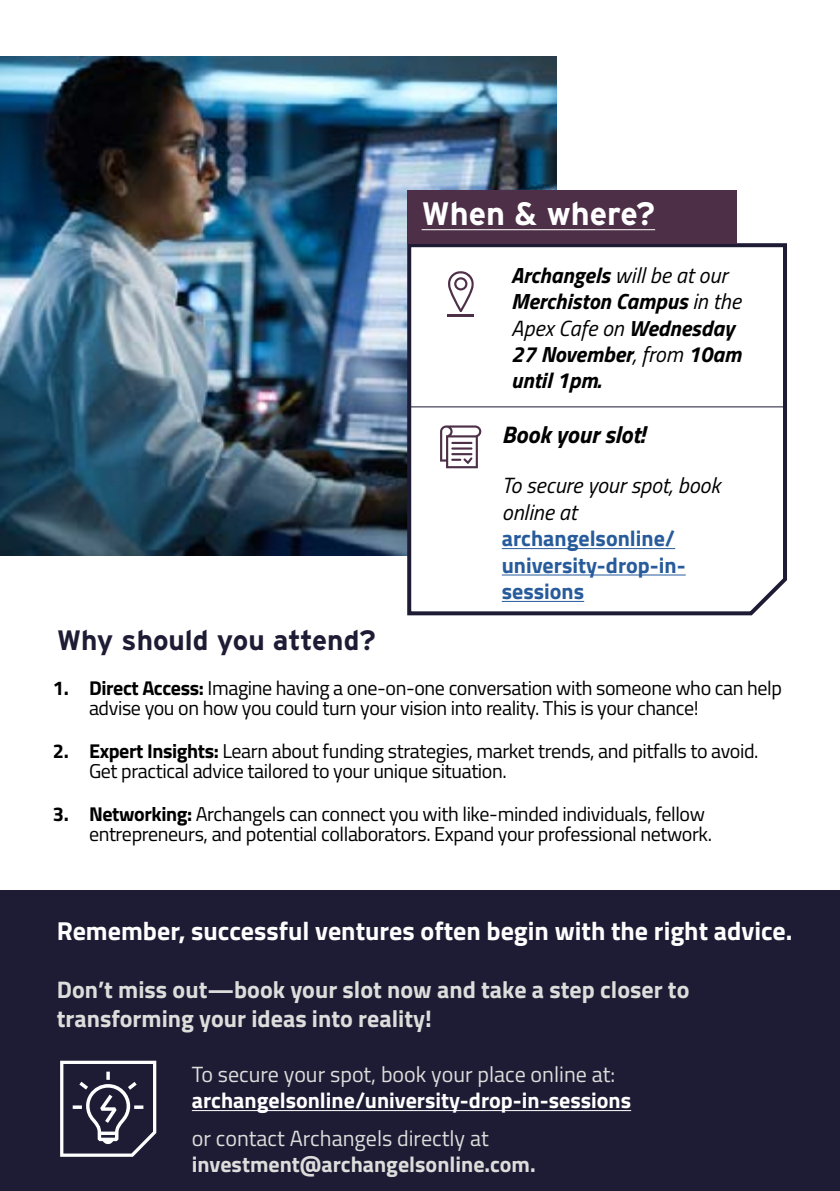
<style>
.page{position:relative;width:840px;height:1191px;background:#fff}
.page>*{position:absolute;margin:0;border:0;box-sizing:border-box;transform-origin:0 0}
.t1{font:700 32.4px "Interstate";color:#fff}
.t2{font:700 28px "Interstate";color:#1e1b34}
.t3{font:700 26px "Titillium";color:#fff}
.t4{font:700 24px/28.8px "Titillium";color:#dddddc}
.t5{font:italic 700 24px "Titillium";color:#000}
.t6{font:italic 700 22px/26.4px "Titillium";color:#000}
.t7{font:22px "Titillium";color:#dddddc}
.t8{font:700 22px/26.4px "Titillium";color:#275b9b}
.t9{font:700 22px "Titillium";color:#fff}
.t10{font:700 22px "Titillium";color:#dddddc}
.t11{font:italic 22px/26.4px "Titillium";color:#000}
.t12{font:20px/20px "Titillium";letter-spacing:-.02em;color:#000}
.s1{font-weight:400}
.s2{font-weight:700}
</style>
<div class="page">
<div style="left:0;top:891px;width:839px;height:300px;background:#1e1b34"></div>
<img style="left:0;top:56px;width:556px;height:500px">
<svg style="left:405px;top:241px;width:382px;height:375px"></svg>
<hr style="left:407px;top:406px;width:375px;height:1px;background:#1e1b34">
<hr style="left:501px;top:548px;width:173px;height:1px;background:#275b9b">
<hr style="left:501px;top:574px;width:184px;height:1px;background:#275b9b">
<hr style="left:501px;top:601px;width:83px;height:1px;background:#275b9b">
<div style="left:407px;top:190px;width:329px;height:53px;background:#4d3048"></div>
<hr style="left:421px;top:229px;width:233px;height:1px;background:#fff">
<svg style="left:440px;top:425px;width:41px;height:43px"></svg>
<svg style="left:447px;top:271px;width:26px;height:41px"></svg>
<hr style="left:447px;top:314px;width:26px;height:2px;background:#4d3048">
<hr style="left:192px;top:1110px;width:438px;height:1px;background:#fff">
<svg style="left:60px;top:1060px;width:96px;height:96px"></svg>
<h1 class="t1" style="left:421px;top:194px;width:235px">When &amp; where?</h1>
<p class="t6" style="left:511px;top:260px;width:231px">Archangels <span class="s1">will be at our<br></span>Merchiston Campus <span class="s1">in the<br>Apex Cafe on</span> Wednesday<br>27 November<span class="s1">, from</span> 10am until 1pm.</p>
<h2 class="t2" style="left:57px;top:623px;width:320px">Why should you attend?</h2>
<p class="t5" style="left:501px;top:416px;width:144px">Book your slot!</p>
<p class="t11" style="left:501px;top:471px;width:220px">To secure your spot, book online at</p>
<p class="t8" style="left:501px;top:524px;width:185px">archangelsonline/ university-drop-in&shy;sessions</p>
<p class="t12" style="left:89px;top:677px;width:694px;text-indent:-36px"><span class="s2">1. Direct Access:</span> Imagine having a one-on-one conversation with someone who can help advise you on how you could turn your vision into reality. This is your chance!</p>
<p class="t12" style="left:89px;top:740px;width:670px;text-indent:-36px"><span class="s2">2. Expert Insights:</span> Learn about funding strategies, market trends, and pitfalls to avoid.<br>Get practical advice tailored to your unique situation.</p>
<p class="t12" style="left:89px;top:803px;width:624px;text-indent:-36px"><span class="s2">3. Networking:</span> Archangels can connect you with like-minded individuals, fellow entrepreneurs, and potential collaborators. Expand your professional network.</p>
<h3 class="t3" style="left:57px;top:911px;width:737px">Remember, successful ventures often begin with the right advice.</h3>
<p class="t4" style="left:57px;top:973px;width:634px">Don’t miss out—book your slot now and take a step closer to transforming your ideas into reality!</p>
<p class="t7" style="left:192px;top:1058px;width:425px">To secure your spot, book your place online at:</p>
<p class="t9" style="left:192px;top:1083px;width:440px">archangelsonline/university-drop-in-sessions</p>
<p class="t7" style="left:192px;top:1122px;width:298px">or contact Archangels directly at</p>
<p class="t10" style="left:192px;top:1147px;width:345px">investment@archangelsonline.com.</p>
</div>
